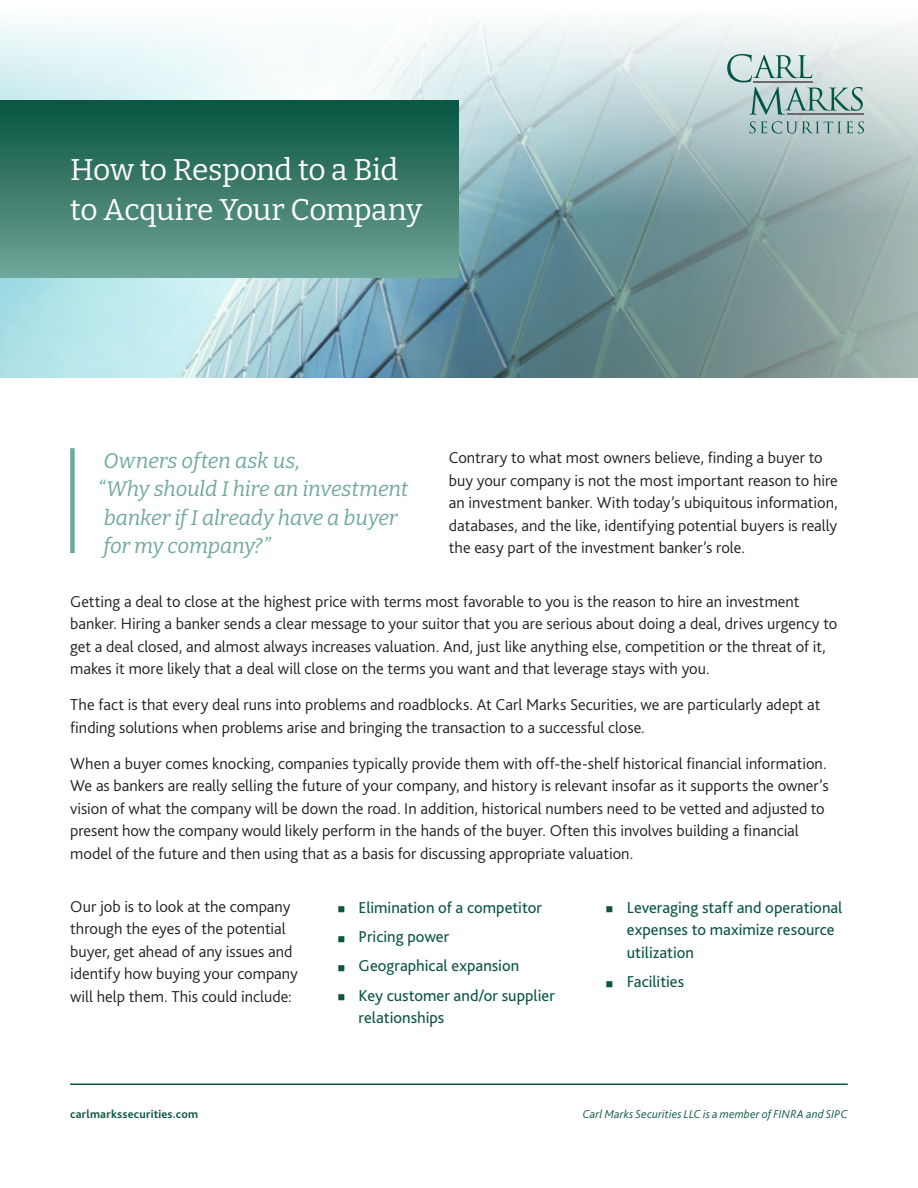
<style>
.page{position:relative;width:918px;height:1188px;background:#fff}
.page>*{position:absolute;margin:0;border:0;box-sizing:border-box;transform-origin:0 0}
.t1{font:100 30px/40.5px "Bitter";letter-spacing:-.02em;color:#fff}
.t2{font:italic 100 21px/28.5px "Bitter";letter-spacing:-.01em;color:#70a99c}
.t3{font:300 16.5px/22.5px "Bliss 2";color:#231f20}
.t4{font:16.5px/22.5px "Bliss 2";color:#0c5642}
.t5{font:italic 300 12px "Bliss 2";letter-spacing:.015em;color:#0c5642}
.t6{font:700 12px "Bliss 2";letter-spacing:.015em;color:#0c5642}
</style>
<div class="page">
<img style="left:0;top:214px;width:918px;height:164px">
<svg style="left:0;top:21px;width:918px;height:193px"></svg>
<svg style="left:727px;top:54px;width:136px;height:61px;background:#b4cbc8"></svg>
<hr style="left:753px;top:81px;width:60px;height:1px;background:#696a6d">
<hr style="left:787px;top:113px;width:76px;height:2px;background:#696a6d">
<svg style="left:750px;top:121px;width:114px;height:13px"></svg>
<div style="left:0;top:101px;width:459px;height:176px;background:linear-gradient(to bottom,#07543f,#70a497)"></div>
<div style="left:70px;top:448px;width:5px;height:105px;background:#70a99c"></div>
<hr style="left:70px;top:1084px;width:778px;height:1px;background:#0c5642">
<p class="t1" style="left:70px;top:148px;width:354px">How to Respond to a Bid to Acquire Your Company</p>
<p class="t3" style="left:449px;top:446px;width:390px">Contrary to what most owners believe, finding a buyer to buy your company is not the most important reason to hire an investment banker. With today’s ubiquitous information, databases, and the like, identifying potential buyers is really the easy part of the investment banker’s role.</p>
<p class="t3" style="left:70px;top:590px;width:769px">Getting a deal to close at the highest price with terms most favorable to you is the reason to hire an investment banker. Hiring a banker sends a clear message to your suitor that you are serious about doing a deal, drives urgency to get a deal closed, and almost always increases valuation. And, just like anything else, competition or the threat of it, makes it more likely that a deal will close on the terms you want and that leverage stays with you.</p>
<p class="t3" style="left:70px;top:693px;width:752px">The fact is that every deal runs into problems and roadblocks. At Carl Marks Securities, we are particularly adept at finding solutions when problems arise and bringing the transaction to a successful close.</p>
<p class="t3" style="left:70px;top:752px;width:760px">When a buyer comes knocking, companies typically provide them with off-the-shelf historical financial information.<br>We as bankers are really selling the future of your company, and history is relevant insofar as it supports the owner’s vision of what the company will be down the road. In addition, historical numbers need to be vetted and adjusted to present how the company would likely perform in the hands of the buyer. Often this involves building a financial model of the future and then using that as a basis for discussing appropriate valuation.</p>
<p class="t2" style="left:98px;top:446px;width:312px">Owners often ask us,<br>“Why should I hire an investment banker if I already have a buyer for my company?”</p>
<p class="t3" style="left:70px;top:895px;width:229px">Our job is to look at the company through the eyes of the potential buyer, get ahead of any issues and identify how buying your company will help them. This could include:</p>
<p class="t4" style="left:359px;top:896px;width:185px">Elimination of a competitor</p>
<p class="t4" style="left:359px;top:925px;width:92px">Pricing power</p>
<p class="t4" style="left:359px;top:954px;width:162px">Geographical expansion</p>
<p class="t4" style="left:359px;top:983px;width:198px">Key customer and/or supplier relationships</p>
<p class="t4" style="left:627px;top:896px;width:217px">Leveraging staff and operational expenses to maximize resource utilization</p>
<p class="t4" style="left:627px;top:970px;width:59px">Facilities</p>
<p class="t6" style="left:70px;top:1106px;width:129px">carlmarkssecurities.com</p>
<p class="t5" style="left:583px;top:1106px;width:266px">Carl Marks Securities LLC is a member of FINRA and SIPC</p>
</div>
